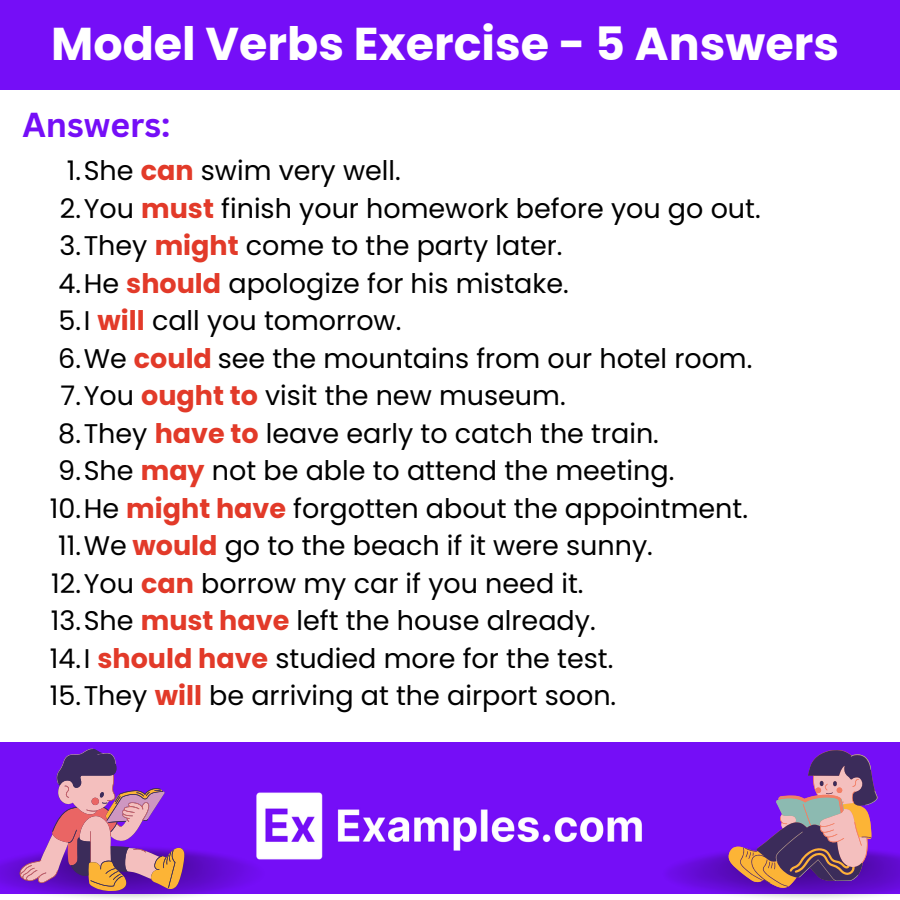
<style>
.page{position:relative;width:900px;height:900px;background:#fff}
.page>*{position:absolute;margin:0;border:0;box-sizing:border-box;transform-origin:0 0}
.t1{font:700 46px "Poppins";color:#fff}
.t2{font:700 33.7px "Canva Sans";color:#750ef7}
.t3{font:27px "Poppins";color:#000}
.s1{font-weight:700;color:#e23a29}
</style>
<div class="page">
<div style="left:0;top:0;width:900px;height:90px;background:#750ef7"></div>
<div style="left:0;top:742px;width:900px;height:152px;background:#750ef7"></div>
<img style="left:256px;top:793px;width:386px;height:67px">
<img style="left:0;top:845px;width:266px;height:53px">
<svg style="left:20px;top:749px;width:164px;height:142px"></svg>
<svg style="left:728px;top:750px;width:149px;height:138px"></svg>
<p class="t1" style="left:51px;top:12px;width:789px">Model Verbs Exercise - 5 Answers</p>
<p class="t2" style="left:22px;top:101px;width:150px">Answers:</p>
<h1 class="t3" style="left:67px;top:152px;width:336px">1.She <span class="s1">can</span> swim very well.</h1>
<h2 class="t3" style="left:60px;top:189px;width:702px">2.You <span class="s1">must</span> finish your homework before you go out.</h2>
<p class="t3" style="left:59px;top:227px;width:505px">3.They <span class="s1">might</span> come to the party later.</p>
<p class="t3" style="left:58px;top:264px;width:512px">4.He <span class="s1">should</span> apologize for his mistake.</p>
<p class="t3" style="left:58px;top:302px;width:345px">5.I <span class="s1">will</span> call you tomorrow.</p>
<p class="t3" style="left:58px;top:339px;width:696px">6.We <span class="s1">could</span> see the mountains from our hotel room.</p>
<p class="t3" style="left:61px;top:377px;width:507px">7.You <span class="s1">ought to</span> visit the new museum.</p>
<p class="t3" style="left:58px;top:414px;width:602px">8.They <span class="s1">have to</span> leave early to catch the train.</p>
<p class="t3" style="left:58px;top:452px;width:618px">9.She <span class="s1">may</span> not be able to attend the meeting.</p>
<p class="t3" style="left:50px;top:489px;width:700px">10.He <span class="s1">might have</span> forgotten about the appointment.</p>
<p class="t3" style="left:58px;top:527px;width:596px">11.We <span class="s1">would</span> go to the beach if it were sunny.</p>
<p class="t3" style="left:51px;top:564px;width:534px">12.You <span class="s1">can</span> borrow my car if you need it.</p>
<p class="t3" style="left:51px;top:602px;width:546px">13.She <span class="s1">must have</span> left the house already.</p>
<p class="t3" style="left:50px;top:639px;width:565px">14.I <span class="s1">should have</span> studied more for the test.</p>
<p class="t3" style="left:50px;top:677px;width:568px">15.They <span class="s1">will</span> be arriving at the airport soon.</p>
</div>
